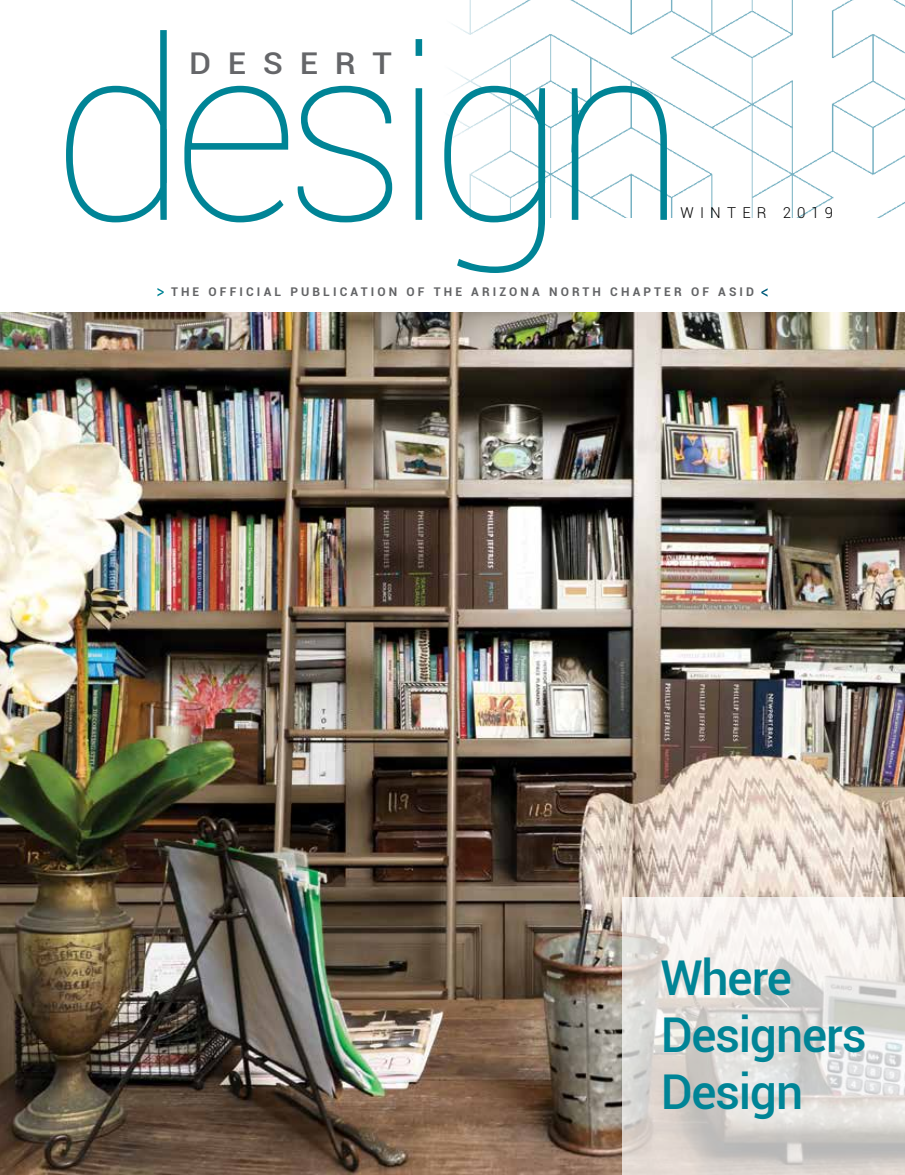
<style>
.page{position:relative;width:905px;height:1175px;background:#fff}
.page>*{position:absolute;margin:0;border:0;box-sizing:border-box;transform-origin:0 0}
.t1{font:500 48px/57px "Roboto";letter-spacing:-.025em;color:#008496}
.t2{font:500 30px "Roboto";letter-spacing:.505em;color:#656669;scale:1.1 1}
.t3{font:300 15px "Roboto";letter-spacing:.415em;color:#000}
.t4{font:700 12px "Roboto";letter-spacing:.26em;color:#636466}
.s1{color:#636466}
.s2{font-weight:400;font-size:19.05px;color:#fff}
</style>
<div class="page">
<img style="left:0;top:312px;width:904px;height:862px">
<img style="left:527px;top:0;width:377px;height:218px">
<svg style="left:66px;top:30px;width:601px;height:243px"></svg>
<svg style="left:622px;top:897px;width:282px;height:277px"></svg>
<h2 class="t2" style="left:189px;top:42px;width:186px">DESER<span class="s1">T</span></h2>
<p class="t3" style="left:680px;top:202px;width:154px">WINTER 2019</p>
<p class="t4" style="left:156px;top:284px;width:599px"><span class="s2">&gt;</span> THE OFFICIAL PUBLICATION OF THE ARIZONA NORTH CHAPTER OF ASID</p>
<h1 class="t1" style="left:660px;top:947px;width:207px">Where<br>Designers<br>Design</h1>
</div>
